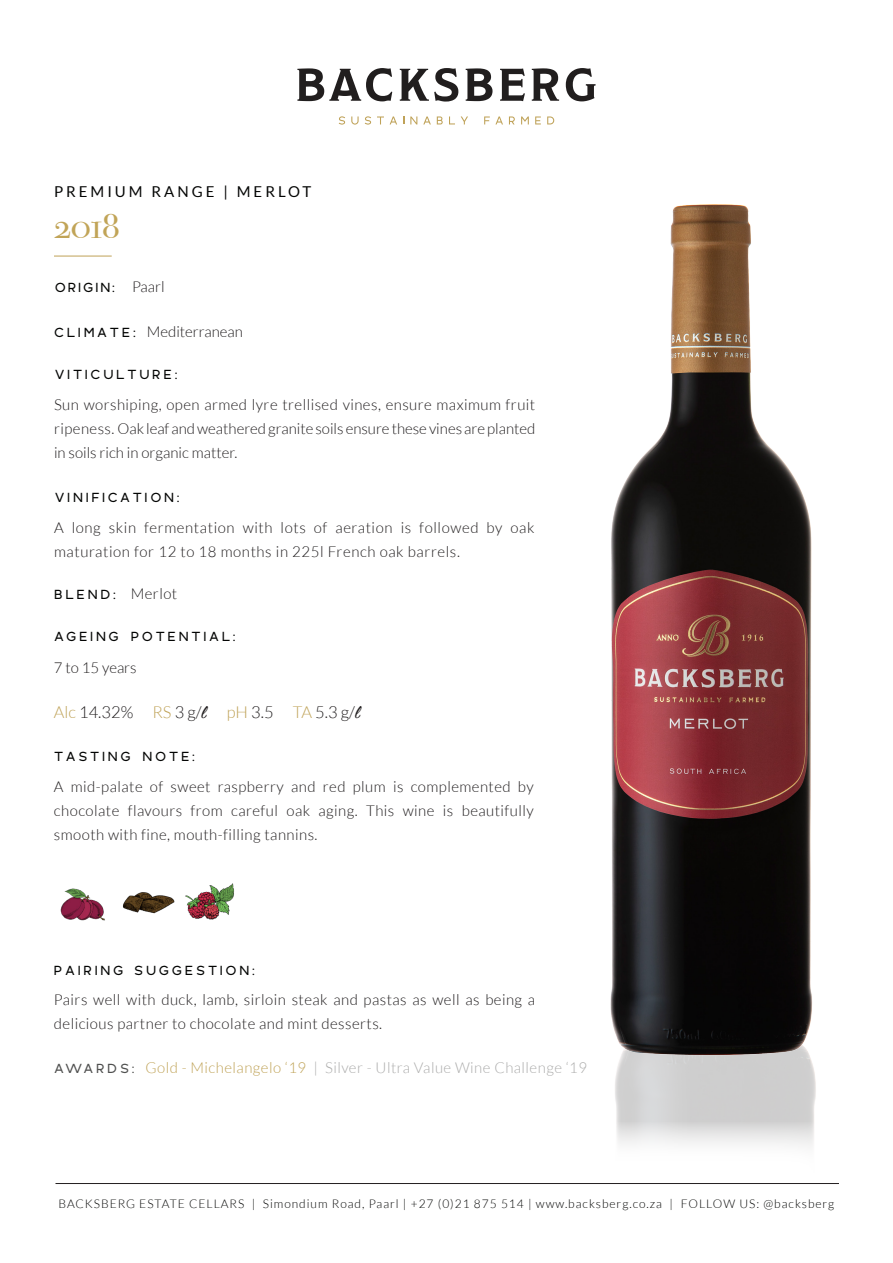
<style>
.page{position:relative;width:893px;height:1263px;background:#fff}
.page>*{position:absolute;margin:0;border:0;box-sizing:border-box;transform-origin:0 0}
.t1{font:36px "Bodoni Svty Two OSITCTT";color:#c1a457}
.t2{font:300 16.5px "Lato";color:#1f1c1d}
.t3{font:300 15px/24px "Lato";letter-spacing:.03em;color:#1f1c1d}
.t4{font:300 15px "Lato";letter-spacing:.03em;color:#ababaa}
.t5{font:300 15px "Lato";color:#1f1c1d}
.t6{font:15px "Lato";letter-spacing:.2em;color:#040504}
.t7{font:13.5px "Polly";letter-spacing:.2em;color:#040504}
.t8{font:13.5px "Polly";letter-spacing:.14em;color:#040503}
.t9{font:300 12px "Lato";letter-spacing:.08em;color:#040504}
.s1{color:#bfa257}
.s2{font-family:"Sign Painter House Script";font-weight:400;font-size:19.5px}
.s3{font-family:"Polly";font-weight:400;font-size:13.5px;color:#040504}
.s4{color:#bfa256}
</style>
<div class="page">
<img style="left:615px;top:1056px;width:201px;height:65px">
<svg style="left:297px;top:68px;width:95px;height:33px"></svg>
<svg style="left:400px;top:68px;width:58px;height:34px"></svg>
<svg style="left:466px;top:68px;width:26px;height:33px"></svg>
<svg style="left:500px;top:68px;width:25px;height:33px"></svg>
<svg style="left:532px;top:68px;width:27px;height:33px"></svg>
<svg style="left:566px;top:68px;width:30px;height:33px"></svg>
<svg style="left:339px;top:116px;width:6px;height:9px"></svg>
<svg style="left:351px;top:116px;width:8px;height:9px"></svg>
<svg style="left:365px;top:116px;width:6px;height:9px"></svg>
<svg style="left:377px;top:116px;width:7px;height:8px"></svg>
<svg style="left:390px;top:116px;width:7px;height:8px"></svg>
<svg style="left:410px;top:116px;width:7px;height:8px"></svg>
<svg style="left:423px;top:116px;width:8px;height:8px"></svg>
<svg style="left:437px;top:116px;width:6px;height:8px"></svg>
<svg style="left:449px;top:116px;width:6px;height:8px"></svg>
<svg style="left:461px;top:116px;width:7px;height:8px"></svg>
<svg style="left:484px;top:116px;width:19px;height:8px"></svg>
<svg style="left:509px;top:116px;width:6px;height:8px"></svg>
<svg style="left:521px;top:116px;width:8px;height:8px"></svg>
<svg style="left:535px;top:116px;width:6px;height:8px"></svg>
<svg style="left:547px;top:116px;width:7px;height:8px"></svg>
<img style="left:610px;top:204px;width:202px;height:852px">
<hr style="left:54px;top:256px;width:58px;height:1px;background:#bfa257">
<hr style="left:56px;top:1183px;width:783px;height:1px;background:#231f20">
<img style="left:60px;top:883px;width:174px;height:38px">
<p class="t6" style="left:54px;top:183px;width:259px">PREMIUM RANGE | MERLOT</p>
<p class="t1" style="left:54px;top:204px;width:67px">2018</p>
<p class="t8" style="left:55px;top:279px;width:62px">ORIGIN:</p>
<p class="t3" style="left:132px;top:275px;width:34px">Paarl</p>
<p class="t7" style="left:54px;top:324px;width:83px">CLIMATE:</p>
<p class="t5" style="left:147px;top:323px;width:98px">Mediterranean</p>
<p class="t7" style="left:55px;top:366px;width:124px">VITICULTURE:</p>
<p class="t3" style="left:54px;top:393px;width:483px;text-align:justify">Sun worshiping, open armed lyre trellised vines, ensure maximum fruit ripeness. Oak leaf and weathered granite soils ensure these vines are planted in soils rich in organic matter.</p>
<p class="t7" style="left:55px;top:488px;width:126px">VINIFICATION:</p>
<p class="t3" style="left:54px;top:515px;width:482px">A long skin fermentation with lots of aeration is followed by oak maturation for 12 to 18 months in 225ℓ French oak barrels.</p>
<p class="t7" style="left:54px;top:586px;width:63px">BLEND:</p>
<p class="t3" style="left:131px;top:582px;width:48px">Merlot</p>
<p class="t7" style="left:54px;top:628px;width:183px">AGEING POTENTIAL:</p>
<p class="t5" style="left:54px;top:659px;width:84px">7 to 15 years</p>
<p class="t2" style="left:54px;top:703px;width:307px"><span class="s1">Alc</span> 14.32% <span class="s1">RS</span> 3 g/<span class="s2">ℓ</span> <span class="s1">pH</span> 3.5 <span class="s1">TA</span> 5.3 g/<span class="s2">ℓ</span></p>
<p class="t7" style="left:54px;top:747px;width:143px">TASTING NOTE:</p>
<p class="t3" style="left:54px;top:774px;width:481px;text-align:justify">A mid-palate of sweet raspberry and red plum is complemented by chocolate flavours from careful oak aging. This wine is beautifully smooth with fine, mouth-filling tannins.</p>
<p class="t7" style="left:54px;top:961px;width:203px">PAIRING SUGGESTION:</p>
<p class="t3" style="left:54px;top:988px;width:483px">Pairs well with duck, lamb, sirloin steak and pastas as well as being a delicious partner to chocolate and mint desserts.</p>
<p class="t4" style="left:54px;top:1059px;width:535px"><span class="s3">AWA R D S :</span> <span class="s4">Gold - Michelangelo ‘19</span> | Silver - Ultra Value Wine Challenge ‘19</p>
<p class="t9" style="left:58px;top:1197px;width:777px">BACKSBERG ESTATE CELLARS | Simondium Road, Paarl | +27 (0)21 875 514 | www.backsberg.co.za | FOLLOW US: @backsberg</p>
</div>
